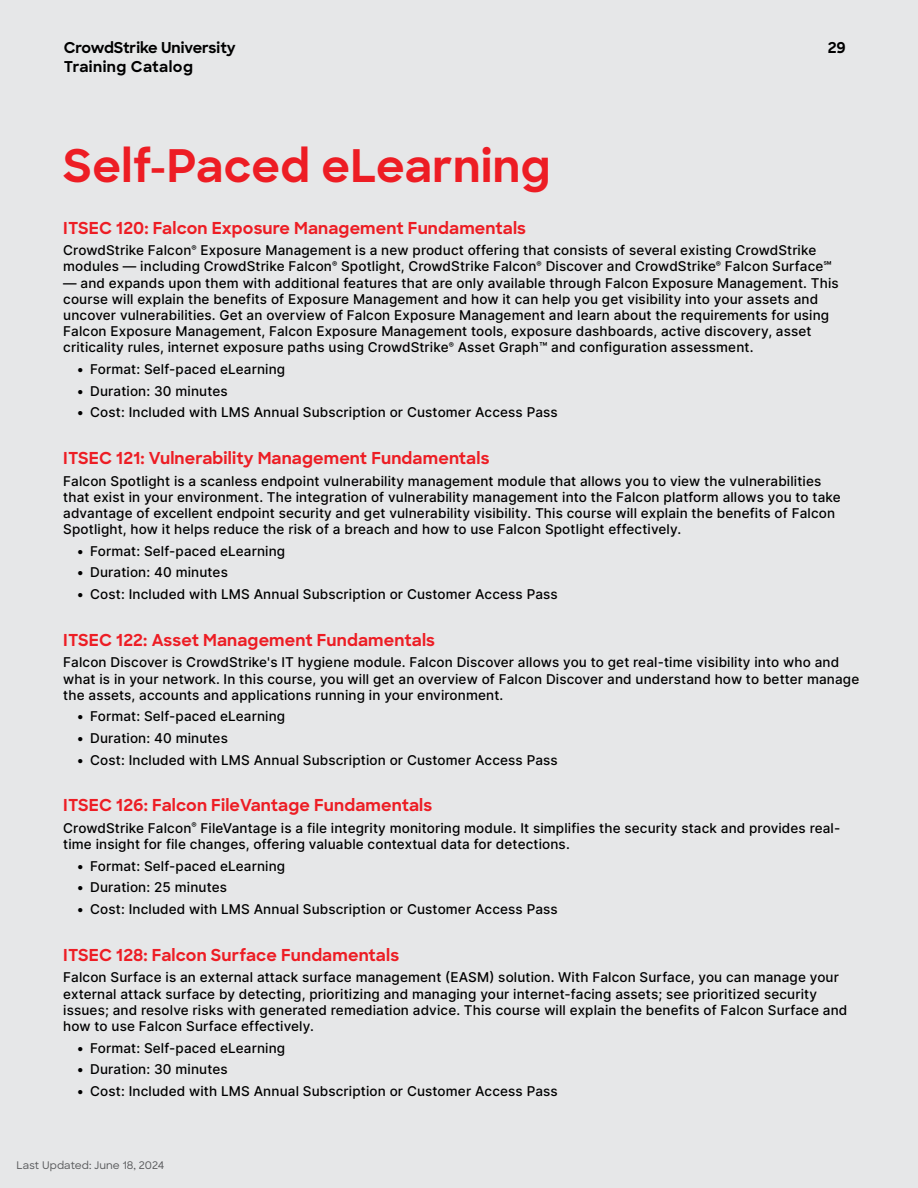
<style>
.page{position:relative;width:918px;height:1188px;background:#e6e7e8}
.page>*{position:absolute;margin:0;border:0;box-sizing:border-box;transform-origin:0 0}
.t1{font:700 45px "Crowdstrike Sharp Sans";letter-spacing:.01em;color:#ed1d24}
.t2{font:700 16.5px "Crowdstrike Sharp Sans";letter-spacing:.01em;color:#ed1d24}
.t3{font:700 15px/19.8px "Crowdstrike Sharp Sans";color:#000}
.t4{font:500 13.5px/16.2px "Inter";letter-spacing:.01em;color:#000}
.t5{font:10.5px "Crowdstrike Sharp Sans Mdm";letter-spacing:.01em;color:#58595b}
</style>
<div class="page">
<p class="t3" style="left:64px;top:37px;width:174px">CrowdStrike University<br>Training Catalog</p>
<p class="t3" style="left:828px;top:37px;width:20px">29</p>
<h1 class="t1" style="left:63px;top:133px;width:489px">Self-Paced eLearning</h1>
<p class="t2" style="left:63px;top:215px;width:464px">ITSEC 120: Falcon Exposure Management Fundamentals</p>
<p class="t4" style="left:63px;top:242px;width:770px">CrowdStrike Falcon<sup>®</sup> Exposure Management is a new product offering that consists of several existing CrowdStrike modules — including CrowdStrike Falcon<sup>®</sup> Spotlight, CrowdStrike Falcon<sup>®</sup> Discover and CrowdStrike<sup>®</sup> Falcon Surface℠</p>
<p class="t4" style="left:63px;top:274px;width:777px">— and expands upon them with additional features that are only available through Falcon Exposure Management. This course will explain the benefits of Exposure Management and how it can help you get visibility into your assets and uncover vulnerabilities. Get an overview of Falcon Exposure Management and learn about the requirements for using Falcon Exposure Management, Falcon Exposure Management tools, exposure dashboards, active discovery, asset criticality rules, internet exposure paths using CrowdStrike<sup>®</sup> Asset Graph™ and configuration assessment.</p>
<p class="t4" style="left:77px;top:361px;width:210px">• Format: Self-paced eLearning</p>
<p class="t4" style="left:77px;top:382px;width:153px">• Duration: 30 minutes</p>
<p class="t4" style="left:77px;top:404px;width:483px">• Cost: Included with LMS Annual Subscription or Customer Access Pass</p>
<p class="t2" style="left:63px;top:446px;width:428px">ITSEC 121: Vulnerability Management Fundamentals</p>
<p class="t4" style="left:63px;top:472px;width:779px">Falcon Spotlight is a scanless endpoint vulnerability management module that allows you to view the vulnerabilities that exist in your environment. The integration of vulnerability management into the Falcon platform allows you to take advantage of excellent endpoint security and get vulnerability visibility. This course will explain the benefits of Falcon Spotlight, how it helps reduce the risk of a breach and how to use Falcon Spotlight effectively.</p>
<p class="t4" style="left:77px;top:542px;width:210px">• Format: Self-paced eLearning</p>
<p class="t4" style="left:77px;top:564px;width:153px">• Duration: 40 minutes</p>
<p class="t4" style="left:77px;top:586px;width:483px">• Cost: Included with LMS Annual Subscription or Customer Access Pass</p>
<p class="t2" style="left:63px;top:628px;width:373px">ITSEC 122: Asset Management Fundamentals</p>
<p class="t4" style="left:63px;top:654px;width:798px">Falcon Discover is CrowdStrike's IT hygiene module. Falcon Discover allows you to get real-time visibility into who and what is in your network. In this course, you will get an overview of Falcon Discover and understand how to better manage the assets, accounts and applications running in your environment.</p>
<p class="t4" style="left:77px;top:708px;width:210px">• Format: Self-paced eLearning</p>
<p class="t4" style="left:77px;top:730px;width:153px">• Duration: 40 minutes</p>
<p class="t4" style="left:77px;top:751px;width:483px">• Cost: Included with LMS Annual Subscription or Customer Access Pass</p>
<p class="t2" style="left:63px;top:793px;width:370px">ITSEC 126: Falcon FileVantage Fundamentals</p>
<p class="t4" style="left:63px;top:820px;width:779px">CrowdStrike Falcon<sup>®</sup> FileVantage is a file integrity monitoring module. It simplifies the security stack and provides real&shy;time insight for file changes, offering valuable contextual data for detections.</p>
<p class="t4" style="left:77px;top:857px;width:210px">• Format: Self-paced eLearning</p>
<p class="t4" style="left:77px;top:879px;width:152px">• Duration: 25 minutes</p>
<p class="t4" style="left:77px;top:901px;width:483px">• Cost: Included with LMS Annual Subscription or Customer Access Pass</p>
<p class="t2" style="left:63px;top:943px;width:337px">ITSEC 128: Falcon Surface Fundamentals</p>
<p class="t4" style="left:63px;top:969px;width:786px">Falcon Surface is an external attack surface management (EASM) solution. With Falcon Surface, you can manage your external attack surface by detecting, prioritizing and managing your internet-facing assets; see prioritized security issues; and resolve risks with generated remediation advice. This course will explain the benefits of Falcon Surface and how to use Falcon Surface effectively.</p>
<p class="t4" style="left:77px;top:1039px;width:210px">• Format: Self-paced eLearning</p>
<p class="t4" style="left:77px;top:1061px;width:153px">• Duration: 30 minutes</p>
<p class="t4" style="left:77px;top:1082px;width:483px">• Cost: Included with LMS Annual Subscription or Customer Access Pass</p>
<p class="t5" style="left:16px;top:1157px;width:149px">Last Updated: June 18, 2024</p>
</div>
